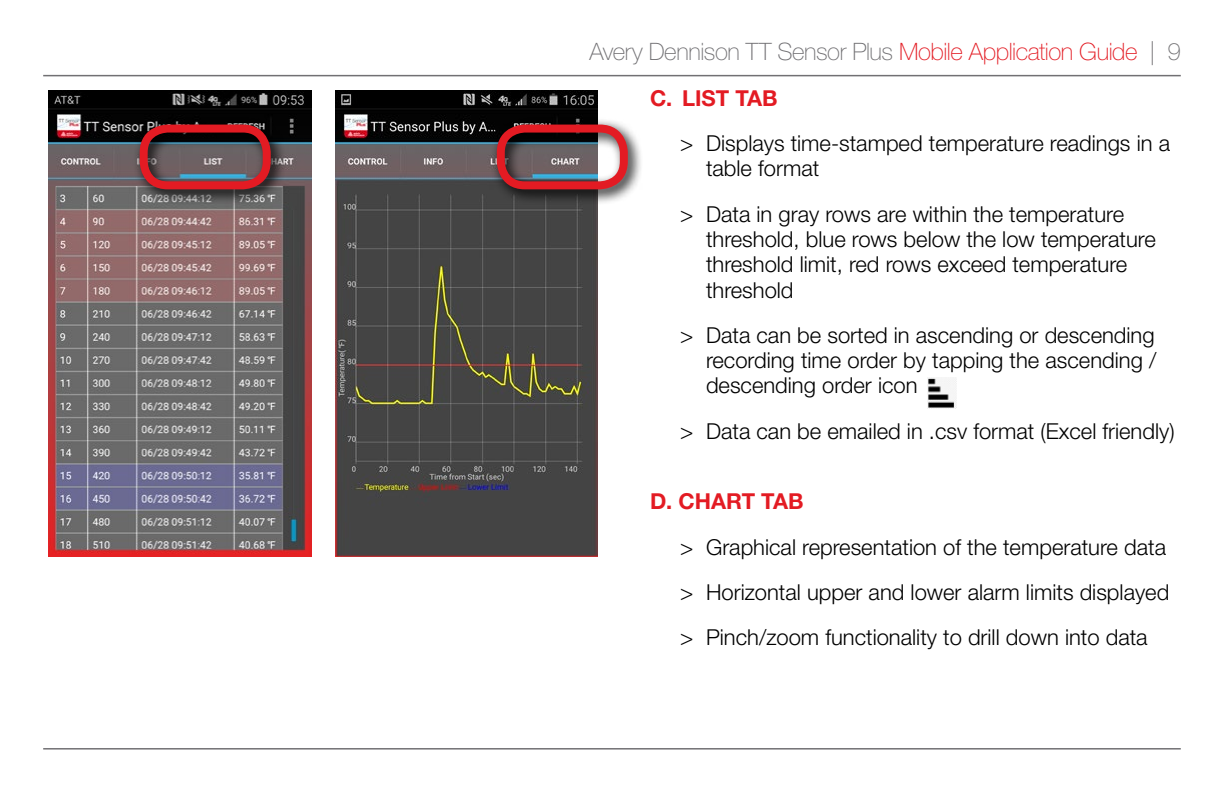
<style>
.page{position:relative;width:1224px;height:792px;background:#fff}
.page>*{position:absolute;margin:0;border:0;box-sizing:border-box;transform-origin:0 0}
.t1{font:100 24px "Helvetica Neue LT Std";letter-spacing:-.02em;color:#717073}
.t2{font:300 22px/25.4px "Helvetica Neue LT Std";color:#000}
.t3{font:700 22px "Helvetica Neue LT Std";color:#e31b23}
.s1{color:#e31b23}
</style>
<div class="page">
<hr style="left:43px;top:748px;width:1138px;height:2px;background:#717073">
<hr style="left:43px;top:75px;width:1138px;height:1px;background:#717073">
<img style="left:49px;top:90px;width:262px;height:467px">
<img style="left:336px;top:90px;width:262px;height:467px">
<svg style="left:132px;top:117px;width:154px;height:88px;background:#4f4b4f"></svg>
<div style="left:140px;top:125px;width:131px;height:64px;border:8px solid #e31b23;border-radius:24px"></div>
<svg style="left:489px;top:117px;width:152px;height:88px;background:#6f6c6f"></svg>
<div style="left:497px;top:125px;width:131px;height:64px;border:8px solid #e31b23;border-radius:24px"></div>
<img style="left:927px;top:377px;width:29px;height:31px">
<p class="t1" style="left:590px;top:38px;width:593px">Avery Dennison TT Sensor Plus <span class="s1">Mobile Application Guide</span> | 9</p>
<p class="t3" style="left:650px;top:84px;width:129px">C. LIST TAB</p>
<p class="t2" style="left:706px;top:130px;width:466px;text-indent:-26px">&gt; Displays time-stamped temperature readings in a table format</p>
<p class="t2" style="left:706px;top:201px;width:451px;text-indent:-26px">&gt; Data in gray rows are within the temperature threshold, blue rows below the low temperature threshold limit, red rows exceed temperature threshold</p>
<p class="t2" style="left:706px;top:322px;width:452px;text-align:justify;text-indent:-26px">&gt; Data can be sorted in ascending or descending recording time order by tapping the ascending / descending order icon</p>
<p class="t2" style="left:680px;top:418px;width:496px">&gt; Data can be emailed in .csv format (Excel friendly)</p>
<p class="t3" style="left:650px;top:488px;width:155px">D. CHART TAB</p>
<p class="t2" style="left:680px;top:524px;width:491px;line-height:45.2px">&gt; Graphical representation of the temperature data &gt; Horizontal upper and lower alarm limits displayed &gt; Pinch/zoom functionality to drill down into data</p>
</div>
